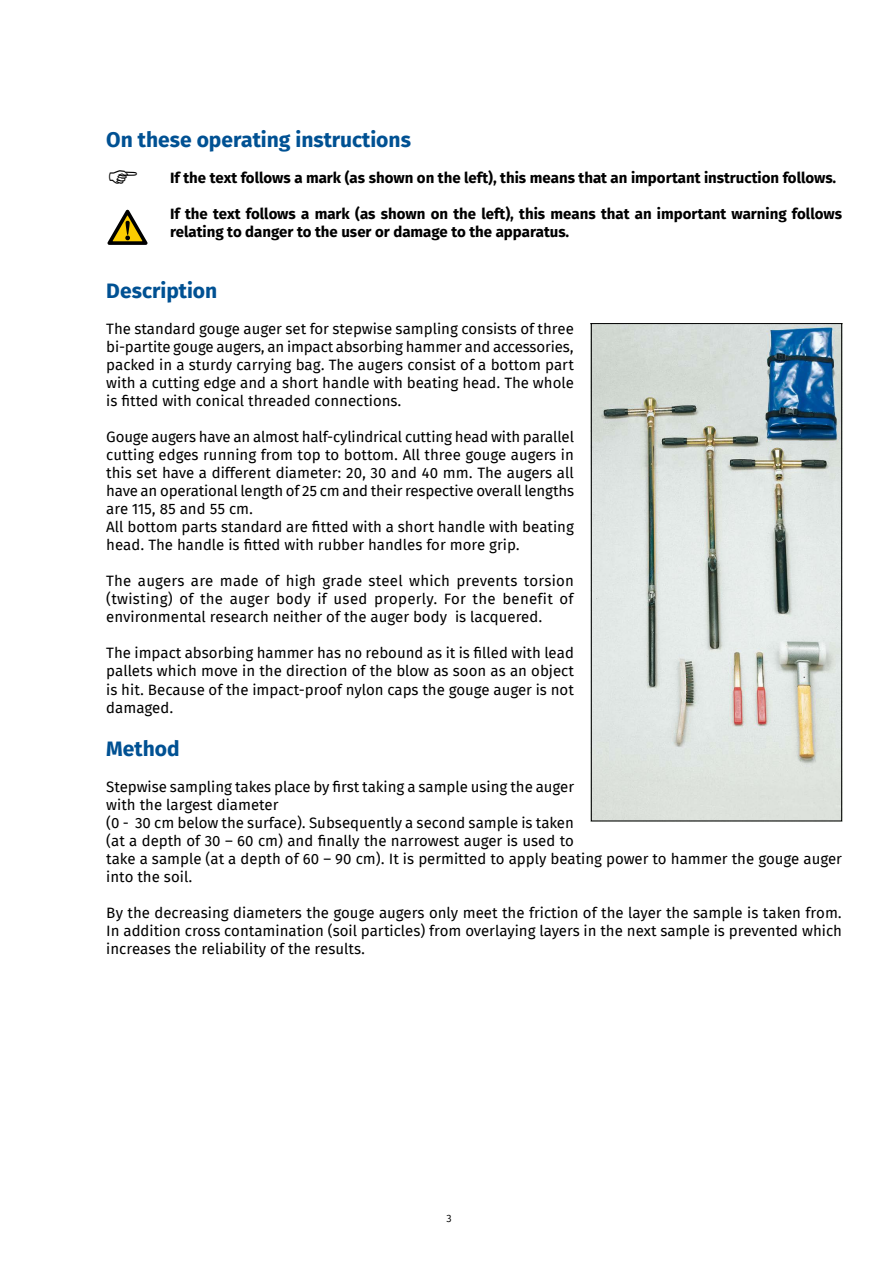
<style>
.page{position:relative;width:893px;height:1263px;background:#fff}
.page>*{position:absolute;margin:0;border:0;box-sizing:border-box;transform-origin:0 0}
.t1{font:700 21px "Fira Sans";color:#005193}
.t2{font:15px/18px "Fira Sans";color:#000;text-align:justify}
.t3{font:700 15px/18px "Fira Sans";color:#000}
.t4{font:10.5px "Fira Sans";color:#000}
</style>
<div class="page">
<svg style="left:107px;top:210px;width:41px;height:35px"></svg>
<img style="left:593px;top:325px;width:247px;height:494px">
<div style="left:591px;top:323px;width:251px;height:498px;border:1px solid #000"></div>
<h1 class="t1" style="left:106px;top:125px;width:306px">On these operating instructions</h1>
<p class="t3" style="left:170px;top:170px;width:668px">If the text follows a mark (as shown on the left), this means that an important instruction follows.</p>
<p class="t3" style="left:170px;top:206px;width:673px">If the text follows a mark (as shown on the left), this means that an important warning follows relating to danger to the user or damage to the apparatus.</p>
<h1 class="t1" style="left:106px;top:276px;width:113px">Description</h1>
<p class="t2" style="left:106px;top:321px;width:469px">The standard gouge auger set for stepwise sampling consists of three bi-partite gouge augers, an impact absorbing hammer and accessories, packed in a sturdy carrying bag. The augers consist of a bottom part with a cutting edge and a short handle with beating head. The whole is fitted with conical threaded connections.</p>
<p class="t2" style="left:106px;top:429px;width:469px;text-align:left">Gouge augers have an almost half-cylindrical cutting head with parallel cutting edges running from top to bottom. All three gouge augers in this set have a different diameter: 20, 30 and 40 mm. The augers all have an operational length of 25 cm and their respective overall lengths are 115, 85 and 55 cm.<br>All bottom parts standard are fitted with a short handle with beating head. The handle is fitted with rubber handles for more grip.</p>
<p class="t2" style="left:106px;top:573px;width:469px">The augers are made of high grade steel which prevents torsion (twisting) of the auger body if used properly. For the benefit of environmental research neither of the auger body is lacquered.</p>
<p class="t2" style="left:106px;top:645px;width:469px">The impact absorbing hammer has no rebound as it is filled with lead pallets which move in the direction of the blow as soon as an object is hit. Because of the impact-proof nylon caps the gouge auger is not damaged.</p>
<h1 class="t1" style="left:106px;top:734px;width:75px">Method</h1>
<p class="t2" style="left:106px;top:778px;width:737px;text-align:left">Stepwise sampling takes place by first taking a sample using the auger<br>with the largest diameter<br>(0 - 30 cm below the surface). Subsequently a second sample is taken<br>(at a depth of 30 – 60 cm) and finally the narrowest auger is used to<br>take a sample (at a depth of 60 – 90 cm). It is permitted to apply beating power to hammer the gouge auger into the soil.</p>
<p class="t2" style="left:106px;top:904px;width:737px">By the decreasing diameters the gouge augers only meet the friction of the layer the sample is taken from.<br>In addition cross contamination (soil particles) from overlaying layers in the next sample is prevented which increases the reliability of the results.</p>
<p class="t4" style="left:447px;top:1210px;width:7px">3</p>
</div>
